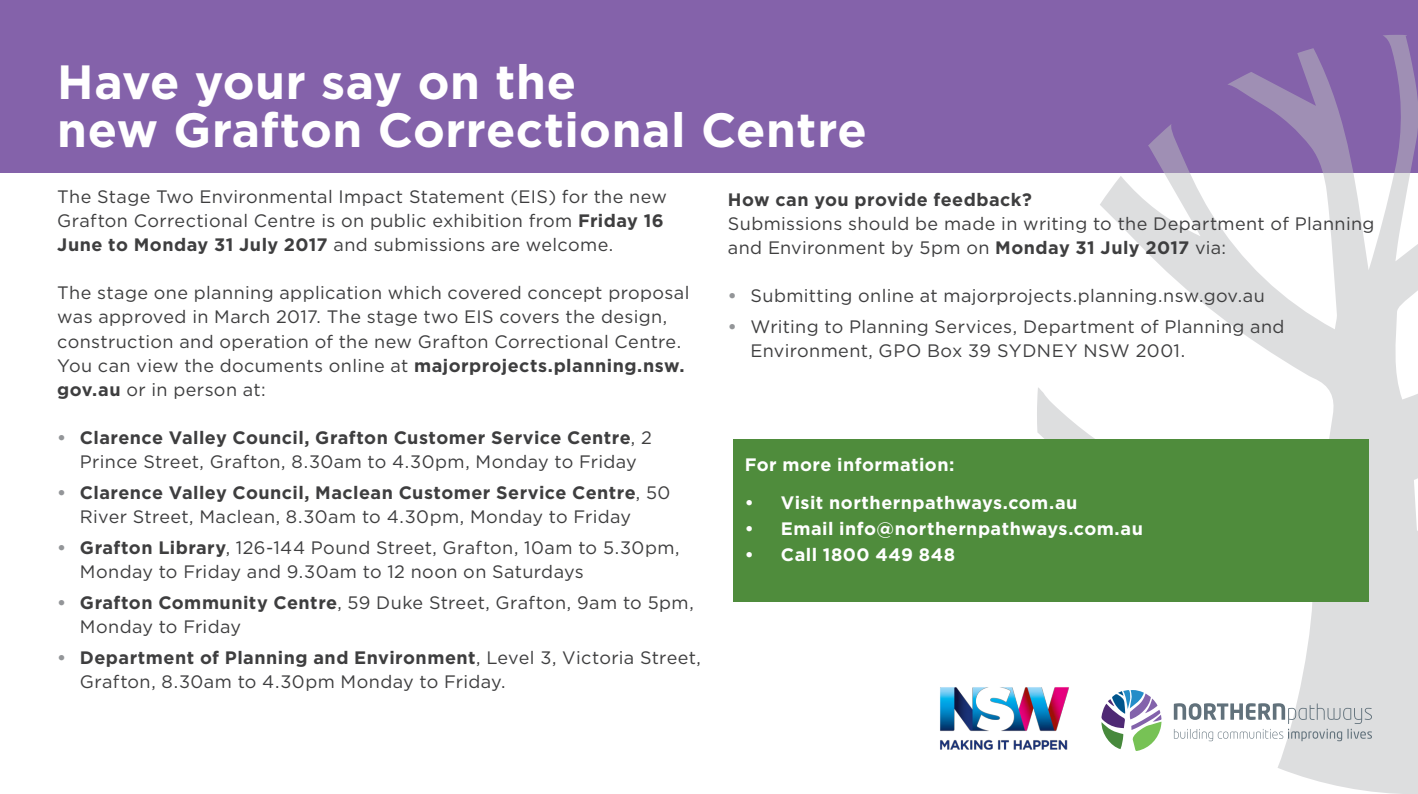
<style>
.page{position:relative;width:1418px;height:794px;background:#fff}
.page>*{position:absolute;margin:0;border:0;box-sizing:border-box;transform-origin:0 0}
._6__Body_Copy_-_P{font:700 48px/48px "Gotham";letter-spacing:.01em;color:#fff}
._6__Body_Copy_-_P-2{font:18px/24px "Gotham";letter-spacing:.02em;color:#3e3e3f}
._6__Body_Copy_-_P-3{font:700 18px "Gotham";letter-spacing:.025em;color:#fff}
._6__Body_Copy_-_P-4{font:700 18px "Gotham";letter-spacing:.025em;color:#3e3e3f}
.s1{font-weight:700}
.s2{font-weight:700;color:#939598}
</style>
<div class="page">
<div style="left:0;top:0;width:1417px;height:172px;background:#8462aa"></div>
<svg style="left:1036px;top:35px;width:381px;height:759px"></svg>
<svg style="left:1101px;top:689px;width:60px;height:62px"></svg>
<svg style="left:1173px;top:703px;width:198px;height:38px"></svg>
<img style="left:940px;top:668px;width:150px;height:90px">
<div style="left:733px;top:439px;width:635px;height:163px;background:#4f8c3c"></div>
<p class="_6__Body_Copy_-_P" style="left:57px;top:56px;width:811px">Have your say on the<br>new Grafton Correctional Centre</p>
<p class="_6__Body_Copy_-_P-2" style="left:57px;top:185px;width:611px">The Stage Two Environmental Impact Statement (EIS) for the new<br>Grafton Correctional Centre is on public exhibition from <span class="s1">Friday 16<br>June to Monday 31 July 2017</span> and submissions are welcome.</p>
<p class="_6__Body_Copy_-_P-2" style="left:57px;top:281px;width:633px">The stage one planning application which covered concept proposal was approved in March 2017. The stage two EIS covers the design,</p>
<p class="_6__Body_Copy_-_P-2" style="left:57px;top:329px;width:625px">construction and operation of the new Grafton Correctional Centre.</p>
<p class="_6__Body_Copy_-_P-2" style="left:57px;top:353px;width:629px">You can view the documents online at <span class="s1">majorprojects.planning.nsw. gov.au</span> or in person at:</p>
<p class="_6__Body_Copy_-_P-2" style="left:57px;top:425px;width:596px;text-align:center"><span class="s2">•</span> <span class="s1">Clarence Valley Council, Grafton Customer Service Centre</span>, 2<br>Prince Street, Grafton, 8.30am to 4.30pm, Monday to Friday</p>
<p class="_6__Body_Copy_-_P-2" style="left:80px;top:480px;width:592px;text-indent:-23px"><span class="s2">•</span> <span class="s1">Clarence Valley Council, Maclean Customer Service Centre</span>, 50<br>River Street, Maclean, 8.30am to 4.30pm, Monday to Friday</p>
<p class="_6__Body_Copy_-_P-2" style="left:80px;top:535px;width:601px;text-indent:-23px"><span class="s2">•</span> <span class="s1">Grafton Library</span>, 126-144 Pound Street, Grafton, 10am to 5.30pm,<br>Monday to Friday and 9.30am to 12 noon on Saturdays</p>
<p class="_6__Body_Copy_-_P-2" style="left:80px;top:590px;width:615px;text-indent:-23px"><span class="s2">•</span> <span class="s1">Grafton Community Centre</span>, 59 Duke Street, Grafton, 9am to 5pm,<br>Monday to Friday</p>
<p class="_6__Body_Copy_-_P-2" style="left:80px;top:645px;width:622px;text-indent:-23px"><span class="s2">•</span> <span class="s1">Department of Planning and Environment</span>, Level 3, Victoria Street,<br>Grafton, 8.30am to 4.30pm Monday to Friday.</p>
<p class="_6__Body_Copy_-_P-4" style="left:728px;top:189px;width:305px">How can you provide feedback?</p>
<p class="_6__Body_Copy_-_P-2" style="left:728px;top:211px;width:648px">Submissions should be made in writing to the Department of Planning and Environment by 5pm on <span class="s1">Monday 31 July 2017</span> via:</p>
<p class="_6__Body_Copy_-_P-2" style="left:728px;top:283px;width:538px"><span class="s2">•</span> Submitting online at majorprojects.planning.nsw.gov.au</p>
<p class="_6__Body_Copy_-_P-2" style="left:750px;top:314px;width:535px;text-indent:-23px"><span class="s2">•</span> Writing to Planning Services, Department of Planning and<br>Environment, GPO Box 39 SYDNEY NSW 2001.</p>
<p class="_6__Body_Copy_-_P-3" style="left:744px;top:454px;width:211px">For more information:</p>
<p class="_6__Body_Copy_-_P-3" style="left:744px;top:492px;width:334px">• Visit northernpathways.com.au</p>
<p class="_6__Body_Copy_-_P-3" style="left:744px;top:518px;width:400px">• Email info@northernpathways.com.au</p>
<p class="_6__Body_Copy_-_P-3" style="left:744px;top:544px;width:212px">• Call 1800 449 848</p>
</div>
